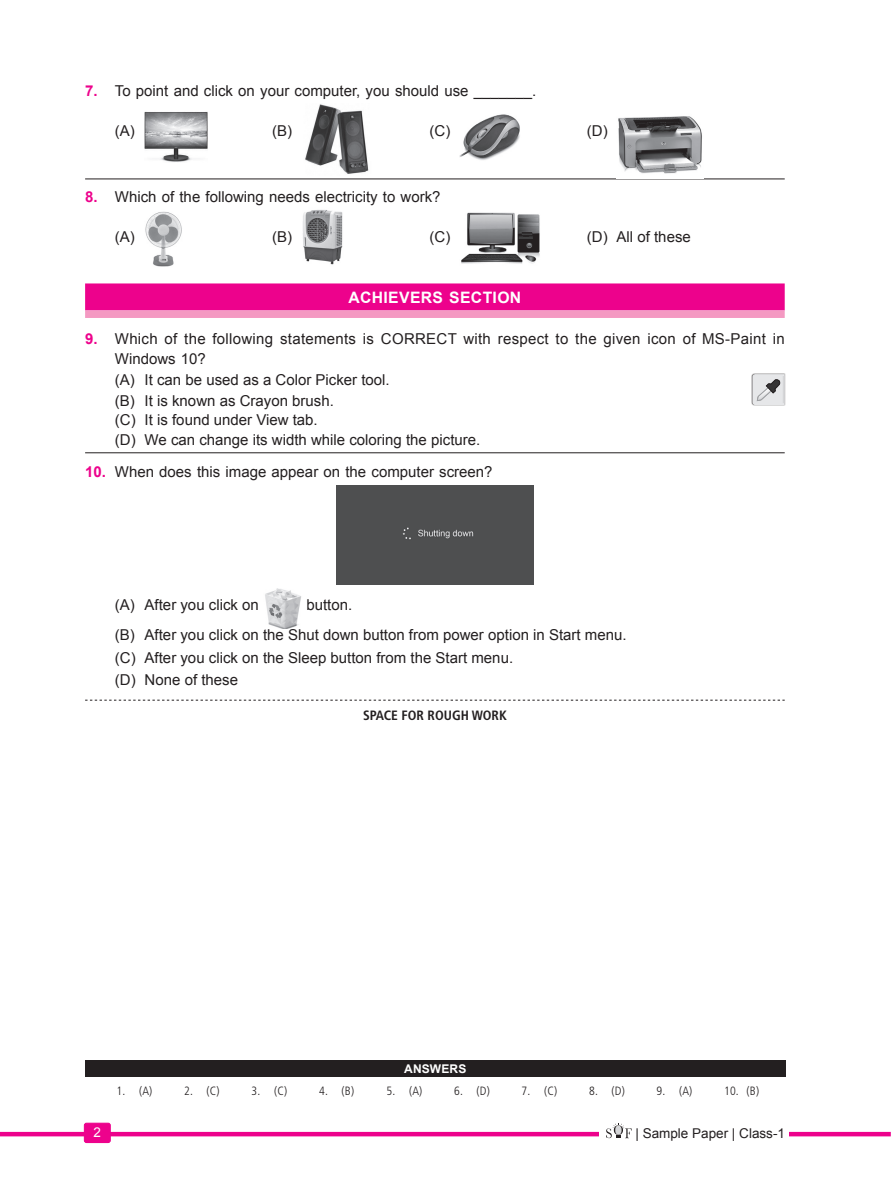
<style>
.page{position:relative;width:891px;height:1188px;background:#fff}
.page>*{position:absolute;margin:0;border:0;box-sizing:border-box;transform-origin:0 0}
.Headd{font:700 15.75px "Arial";letter-spacing:.02em;color:#fff}
._4-Option_without_li{font:15px "Arial";color:#231f20}
.Queation{font:15px "Arial";color:#231f20}
.Queation-2{font:15px/19.5px "Arial";letter-spacing:.02em;color:#231f20}
._4-Option_line{font:15px "Arial";color:#231f20}
.t1{font:13.5px "Arial";color:#231f20}
.t2{font:700 condensed 13.5px "Frutiger";color:#231f20}
.t3{font:13.5px "Arial";color:#fff}
.Answer_keys{font:300 condensed 12px "Frutiger";color:#231f20}
.t4{font:700 12px "Arial";letter-spacing:.01em;color:#fff}
.s1{font-weight:700;color:#ed028c}
</style>
<div class="page">
<hr style="left:0;top:1132px;width:891px;height:4px;background:#ed028c">
<div style="left:600px;top:1126px;width:189px;height:17px;background:#fff"></div>
<svg style="left:606px;top:1123px;width:26px;height:15px"></svg>
<div style="left:84px;top:1123px;width:26px;height:20px;background:#ed028c;border-radius:2px"></div>
<div style="left:84px;top:1123px;width:27px;height:20px;border:1px solid #ed028c;border-radius:2px"></div>
<hr style="left:85px;top:179px;width:700px;height:1px;background:#231f20">
<div style="left:85px;top:283px;width:700px;height:27px;background:#ed028c"></div>
<div style="left:85px;top:310px;width:700px;height:8px;background:#f499c2"></div>
<hr style="left:85px;top:453px;width:700px;height:1px;background:#231f20">
<img style="left:145px;top:111px;width:63px;height:51px">
<img style="left:305px;top:104px;width:64px;height:70px">
<img style="left:459px;top:114px;width:61px;height:46px">
<img style="left:618px;top:116px;width:84px;height:58px">
<img style="left:145px;top:211px;width:37px;height:56px">
<img style="left:303px;top:210px;width:40px;height:55px">
<img style="left:461px;top:212px;width:79px;height:52px">
<div style="left:336px;top:486px;width:198px;height:98px;background:#4e4f50"></div>
<img style="left:265px;top:589px;width:36px;height:39px">
<div style="left:752px;top:373px;width:34px;height:33px;background:#231f20;opacity:.69"></div>
<svg style="left:752px;top:373px;width:33px;height:33px"></svg>
<div style="left:85px;top:1060px;width:701px;height:17px;background:#231f20"></div>
<svg style="left:85px;top:700px;width:700px;height:1px"></svg>
<p class="Queation" style="left:85px;top:81px;width:453px"><span class="s1">7.</span> To point and click on your computer, you should use _______.</p>
<p class="_4-Option_line" style="left:115px;top:121px;width:21px">(A)</p>
<p class="_4-Option_line" style="left:272px;top:121px;width:21px">(B)</p>
<p class="_4-Option_line" style="left:430px;top:121px;width:22px">(C)</p>
<p class="_4-Option_line" style="left:587px;top:121px;width:22px">(D)</p>
<p class="Queation" style="left:85px;top:187px;width:357px"><span class="s1">8.</span> Which of the following needs electricity to work?</p>
<p class="_4-Option_without_li" style="left:115px;top:227px;width:21px">(A)</p>
<p class="_4-Option_without_li" style="left:272px;top:227px;width:21px">(B)</p>
<p class="_4-Option_without_li" style="left:430px;top:227px;width:22px">(C)</p>
<p class="_4-Option_without_li" style="left:587px;top:227px;width:105px">(D) All of these</p>
<p class="Headd" style="left:348px;top:287px;width:174px">ACHIEVERS SECTION</p>
<p class="Queation-2" style="left:115px;top:329px;width:671px;text-indent:-30px"><span class="s1">9.</span> Which of the following statements is CORRECT with respect to the given icon of MS-Paint in<br>Windows 10?</p>
<p class="_4-Option_without_li" style="left:115px;top:369px;width:276px">(A) It can be used as a Color Picker tool.</p>
<p class="_4-Option_without_li" style="left:115px;top:390px;width:221px">(B) It is known as Crayon brush.</p>
<p class="_4-Option_without_li" style="left:115px;top:410px;width:204px">(C) It is found under View tab.</p>
<p class="_4-Option_line" style="left:115px;top:429px;width:367px">(D) We can change its width while coloring the picture.</p>
<p class="Queation" style="left:85px;top:462px;width:409px"><span class="s1">10.</span> When does this image appear on the computer screen?</p>
<p class="_4-Option_without_li" style="left:115px;top:595px;width:145px">(A) After you click on</p>
<p class="_4-Option_without_li" style="left:306px;top:595px;width:47px">button.</p>
<p class="_4-Option_without_li" style="left:115px;top:625px;width:513px">(B) After you click on the Shut down button from power option in Start menu.</p>
<p class="_4-Option_without_li" style="left:115px;top:648px;width:400px">(C) After you click on the Sleep button from the Start menu.</p>
<p class="_4-Option_without_li" style="left:115px;top:670px;width:125px">(D) None of these</p>
<p class="t2" style="left:363px;top:707px;width:145px">SPACE FOR ROUGH WORK</p>
<p class="t4" style="left:404px;top:1061px;width:64px">ANSWERS</p>
<p class="Answer_keys" style="left:117px;top:1084px;width:37px">1. (A)</p>
<p class="Answer_keys" style="left:184px;top:1084px;width:37px">2. (C)</p>
<p class="Answer_keys" style="left:252px;top:1084px;width:37px">3. (C)</p>
<p class="Answer_keys" style="left:319px;top:1084px;width:37px">4. (B)</p>
<p class="Answer_keys" style="left:387px;top:1084px;width:37px">5. (A)</p>
<p class="Answer_keys" style="left:454px;top:1084px;width:37px">6. (D)</p>
<p class="Answer_keys" style="left:522px;top:1084px;width:37px">7. (C)</p>
<p class="Answer_keys" style="left:589px;top:1084px;width:37px">8. (D)</p>
<p class="Answer_keys" style="left:657px;top:1084px;width:37px">9. (A)</p>
<p class="Answer_keys" style="left:724px;top:1084px;width:37px">10. (B)</p>
<p class="t3" style="left:94px;top:1123px;width:9px">2</p>
<p class="t1" style="left:635px;top:1125px;width:151px">| Sample Paper | Class-1</p>
</div>
